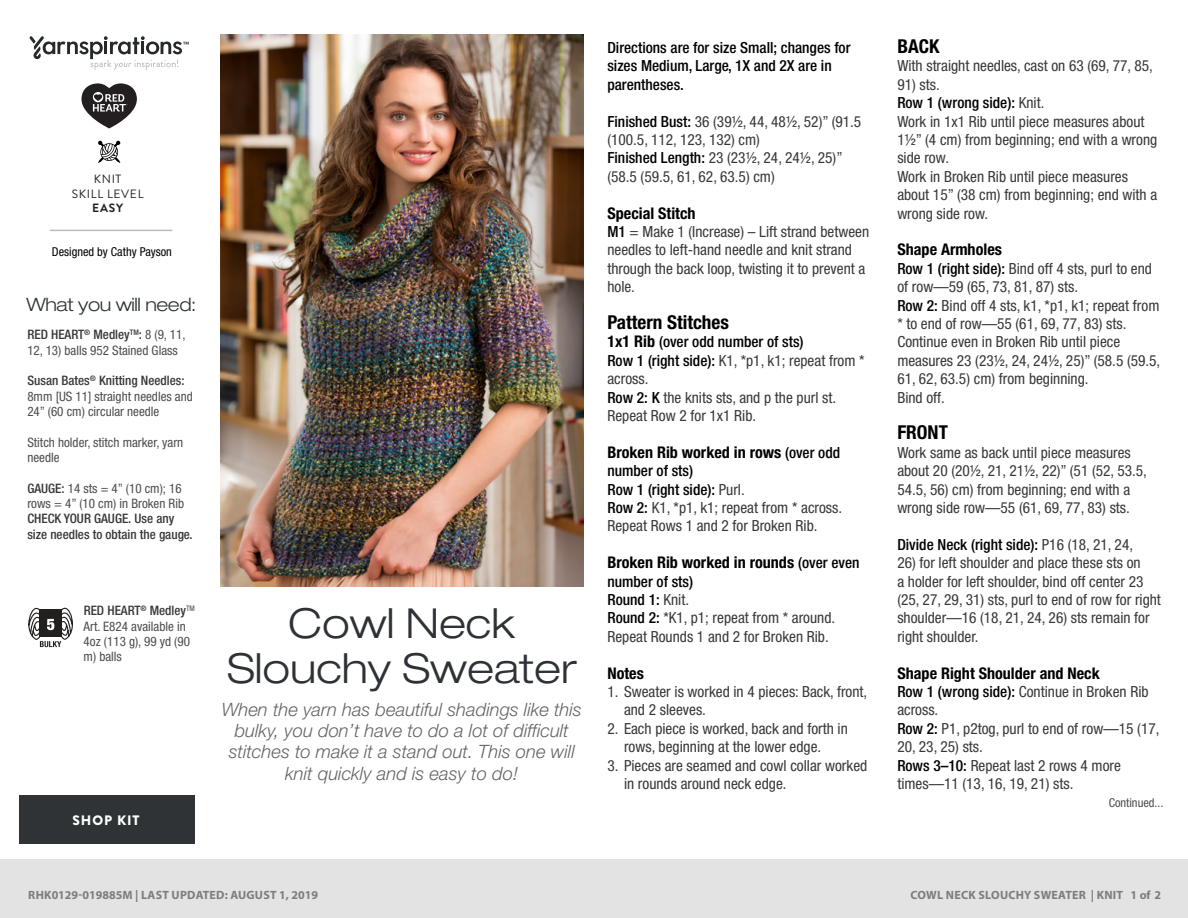
<style>
.page{position:relative;width:1188px;height:918px;background:#fff}
.page>*{position:absolute;margin:0;border:0;box-sizing:border-box;transform-origin:0 0}
.t1{font:300 expanded 41.4px/44.4px "Helvetica Neue LT Std";color:#2e3236;text-align:center}
.t2{font:700 condensed 19.2px "Helvetica Neue LT Std";color:#000}
.t3{font:italic 300 18.45px/21.5px "Helvetica Neue LT Std";color:#636466;text-align:center}
.t4{font:300 expanded 18.45px "Helvetica Neue LT Std";letter-spacing:-.02em;color:#2e3236}
.t5{font:700 condensed 16.05px "Helvetica Neue LT Std";color:#000}
.t6{font:condensed 15.3px/18.5px "Helvetica Neue LT Std";color:#383839}
.t7{font:500 condensed 15.3px/18.5px "Helvetica Neue LT Std";color:#000}
.t8{font:900 13.65px "Brandon Grotesque";letter-spacing:.065em;color:#fff}
.t9{font:condensed 13.05px/15.3px "Helvetica Neue LT Std";color:#4d4d4f}
.t10{font:500 condensed 13.05px/15.3px "Helvetica Neue LT Std";color:#383839}
.t11{font:condensed 12.3px "Helvetica Neue LT Std";color:#000}
.t12{font:condensed 12.3px "Helvetica Neue LT Std";color:#4d4d4f}
.t13{font:700 12px "Myriad Pro";letter-spacing:.02em;color:#7d7d7d}
.Skill_Level{font:12px "Brandon Grotesque";letter-spacing:.055em;color:#231f20}
.Skill_Level-2{font:700 12px "Brandon Grotesque";color:#231f20}
.s1{font-weight:500;color:#383839}
.s2{font-weight:400;color:#4d4d4f}
.s3{font-weight:500;color:#000}
.s4{font-weight:700;font-size:16.05px;color:#000}
.s5{font-weight:500;font-size:15.3px}
.s6{font-weight:400;color:#383839}
.s7{font-weight:500;font-size:13.8px}
</style>
<div class="page">
<img style="left:221px;top:35px;width:362px;height:552px">
<svg style="left:28px;top:607px;width:45px;height:40px"></svg>
<div style="left:0;top:860px;width:1188px;height:58px;background:#e4e3e3"></div>
<svg style="left:98px;top:141px;width:22px;height:22px"></svg>
<svg style="left:30px;top:36px;width:159px;height:34px"></svg>
<svg style="left:81px;top:83px;width:56px;height:45px"></svg>
<hr style="left:50px;top:230px;width:122px;height:1px;background:#bbbaba">
<div style="left:19px;top:795px;width:175px;height:48px;background:#2f3336"></div>
<p class="Skill_Level" style="left:94px;top:171px;width:29px">KNIT</p>
<p class="Skill_Level" style="left:72px;top:185px;width:73px">SKILL LEVEL</p>
<p class="Skill_Level-2" style="left:92px;top:200px;width:33px">EASY</p>
<p class="t11" style="left:52px;top:245px;width:122px">Designed by Cathy Payson</p>
<p class="t4" style="left:27px;top:293px;width:171px">What you will need:</p>
<p class="t9" style="left:27px;top:327px;width:160px"><span class="s1">RED HEART</span><sup>®</sup> <span class="s1">Medley</span><sup>TM</sup><span class="s1">:</span> 8 (9, 11,<br>12, 13) balls 952 Stained Glass</p>
<p class="t9" style="left:27px;top:373px;width:167px"><span class="s1">Susan Bates</span><sup>®</sup> <span class="s1">Knitting Needles:<br></span>8mm [US 11] straight needles and<br>24” (60 cm) circular needle</p>
<p class="t9" style="left:27px;top:434px;width:157px">Stitch holder, stitch marker, yarn needle</p>
<p class="t9" style="left:27px;top:480px;width:156px"><span class="s1">GAUGE:</span> 14 sts = 4” (10 cm); 16</p>
<p class="t10" style="left:27px;top:496px;width:167px"><span class="s2">rows = 4” (10 cm) in Broken Rib<br></span>CHECK YOUR GAUGE. Use any size needles to obtain the gauge.</p>
<p class="t9" style="left:84px;top:603px;width:113px"><span class="s1">RED HEART</span><sup>®</sup> <span class="s1">Medley</span><sup>TM<br></sup>Art. E824 available in<br>4oz (113 g), 99 yd (90 m) balls</p>
<p class="t8" style="left:72px;top:810px;width:69px">SHOP KIT</p>
<p class="t1" style="left:227px;top:601px;width:351px">Cowl Neck<br>Slouchy Sweater</p>
<p class="t3" style="left:222px;top:698px;width:362px">When the yarn has beautiful shadings like this bulky, you don’t have to do a lot of difficult stitches to make it a stand out. This one will knit quickly and is easy to do!</p>
<p class="t13" style="left:28px;top:887px;width:291px">RHK0129-019885M | LAST UPDATED: AUGUST 1, 2019</p>
<p class="t7" style="left:607px;top:38px;width:245px">Directions are for size Small; changes for sizes Medium, Large, 1X and 2X are in parentheses.</p>
<p class="t6" style="left:607px;top:112px;width:255px"><span class="s3">Finished Bust:</span> 36 (39½, 44, 48½, 52)” (91.5 (100.5, 112, 123, 132) cm)<br><span class="s3">Finished Length:</span> 23 (23½, 24, 24½, 25)” (58.5 (59.5, 61, 62, 63.5) cm)</p>
<p class="t5" style="left:607px;top:203px;width:90px">Special Stitch</p>
<p class="t6" style="left:607px;top:222px;width:263px"><span class="s3">M1</span> = Make 1 (Increase) – Lift strand between needles to left-hand needle and knit strand through the back loop, twisting it to prevent a hole.</p>
<p class="t2" style="left:607px;top:311px;width:123px">Pattern Stitches</p>
<p class="t6" style="left:607px;top:333px;width:259px"><span class="s4">1x1 Rib</span> <span class="s3">(over odd number of sts)<br>Row 1 (right side):</span> K1, *p1, k1; repeat from * across.<br><span class="s3">Row 2: K</span> the knits sts, and p the purl st.<br>Repeat Row 2 for 1x1 Rib.</p>
<p class="t5" style="left:607px;top:442px;width:234px">Broken Rib worked in rows <span class="s5">(over odd</span></p>
<p class="t6" style="left:607px;top:461px;width:236px"><span class="s3">number of sts)<br>Row 1 (right side):</span> Purl.<br><span class="s3">Row 2:</span> K1, *p1, k1; repeat from * across.<br>Repeat Rows 1 and 2 for Broken Rib.</p>
<p class="t5" style="left:607px;top:553px;width:254px">Broken Rib worked in rounds <span class="s5">(over even</span></p>
<p class="t6" style="left:607px;top:572px;width:229px"><span class="s3">number of sts)<br>Round 1:</span> Knit.<br><span class="s3">Round 2:</span> *K1, p1; repeat from * around.<br>Repeat Rounds 1 and 2 for Broken Rib.</p>
<p class="t5" style="left:607px;top:663px;width:38px">Notes</p>
<p class="t6" style="left:624px;top:682px;width:245px;text-indent:-17px">1. Sweater is worked in 4 pieces: Back, front, and 2 sleeves.</p>
<p class="t6" style="left:624px;top:719px;width:225px;text-indent:-17px">2. Each piece is worked, back and forth in rows, beginning at the lower edge.</p>
<p class="t6" style="left:624px;top:756px;width:245px;text-indent:-17px">3. Pieces are seamed and cowl collar worked in rounds around neck edge.</p>
<p class="t2" style="left:897px;top:35px;width:44px">BACK</p>
<p class="t6" style="left:897px;top:57px;width:257px">With straight needles, cast on 63 (69, 77, 85,</p>
<p class="t6" style="left:897px;top:75px;width:261px">91) sts.<br><span class="s3">Row 1 (wrong side):</span> Knit.<br>Work in 1x1 Rib until piece measures about<br>1½” (4 cm) from beginning; end with a wrong side row.<br>Work in Broken Rib until piece measures about 15” (38 cm) from beginning; end with a wrong side row.</p>
<p class="t5" style="left:897px;top:240px;width:106px">Shape Armholes</p>
<p class="t6" style="left:897px;top:259px;width:264px"><span class="s3">Row 1 (right side):</span> Bind off 4 sts, purl to end of row—59 (65, 73, 81, 87) sts.<br><span class="s3">Row 2:</span> Bind off 4 sts, k1, *p1, k1; repeat from * to end of row—55 (61, 69, 77, 83) sts.<br>Continue even in Broken Rib until piece measures 23 (23½, 24, 24½, 25)” (58.5 (59.5, 61, 62, 63.5) cm) from beginning.<br>Bind off.</p>
<p class="t2" style="left:897px;top:421px;width:52px">FRONT</p>
<p class="t6" style="left:897px;top:443px;width:251px">Work same as back until piece measures about 20 (20½, 21, 21½, 22)” (51 (52, 53.5, 54.5, 56) cm) from beginning; end with a wrong side row—55 (61, 69, 77, 83) sts.</p>
<p class="t7" style="left:897px;top:535px;width:237px">Divide Neck (right side): <span class="s6">P16 (18, 21, 24,</span></p>
<p class="t6" style="left:897px;top:553px;width:265px">26) for left shoulder and place these sts on<br>a holder for left shoulder, bind off center 23 (25, 27, 29, 31) sts, purl to end of row for right shoulder—16 (18, 21, 24, 26) sts remain for right shoulder.</p>
<p class="t5" style="left:897px;top:663px;width:204px">Shape Right Shoulder and Neck</p>
<p class="t6" style="left:897px;top:682px;width:264px"><span class="s3">Row 1 (wrong side):</span> Continue in Broken Rib across.<br><span class="s3">Row 2:</span> P1, p2tog, purl to end of row—15 (17,<br>20, 23, 25) sts.<br><span class="s3">Rows 3–10:</span> Repeat last 2 rows 4 more times—11 (13, 16, 19, 21) sts.</p>
<p class="t12" style="left:1109px;top:796px;width:56px">Continued...</p>
<p class="t13" style="left:910px;top:887px;width:252px">COWL NECK SLOUCHY SWEATER | KNIT 1 of 2</p>
<p class="t12" style="left:1109px;top:892px;width:56px">Page <span class="s7">1</span> of <span class="s7">2</span></p>
</div>
